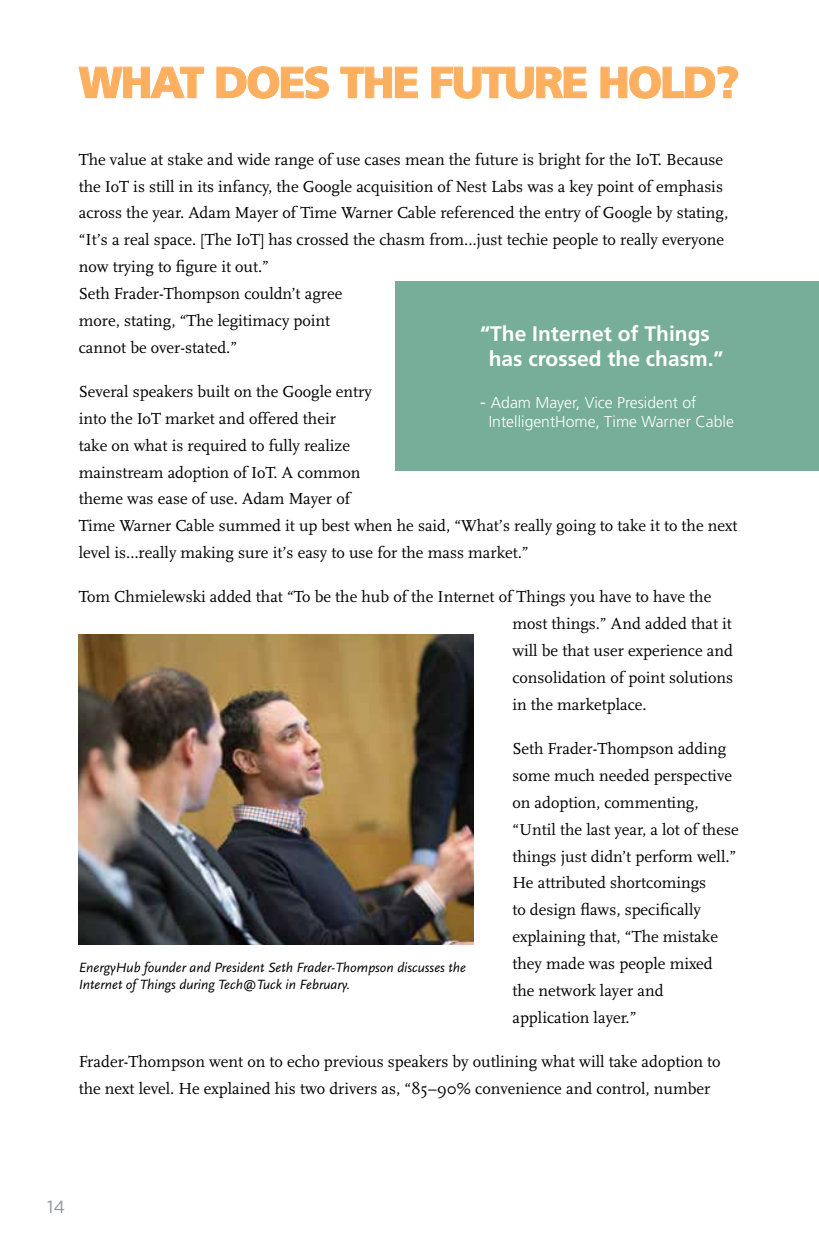
<style>
.page{position:relative;width:819px;height:1260px;background:#fff}
.page>*{position:absolute;margin:0;border:0;box-sizing:border-box;transform-origin:0 0}
.t1{font:900 43.75px "Frutiger";letter-spacing:-.04em;color:#fbaf5f}
.t2{font:700 21px/25.2px "Frutiger";color:#fff}
.t3{font:17.5px "Gotham";color:#939598}
.t4{font:16.62px/26.8px "Scala";color:#000}
.t5{font:300 15.75px/19.2px "Frutiger";color:#fff}
.t6{font:italic 14px/16.8px "Scala Sans OT";color:#000}
.s1{font-size:17.5px}
</style>
<div class="page">
<svg style="left:78px;top:66px;width:127px;height:33px"></svg>
<svg style="left:216px;top:66px;width:113px;height:33px"></svg>
<svg style="left:340px;top:66px;width:78px;height:33px"></svg>
<svg style="left:431px;top:66px;width:156px;height:33px"></svg>
<svg style="left:600px;top:66px;width:139px;height:33px"></svg>
<img style="left:79px;top:635px;width:394px;height:310px">
<div style="left:396px;top:282px;width:423px;height:189px;background:#76ae99"></div>
<h1 class="t1" style="left:79px;top:56px;width:662px">WHAT DOES THE FUTURE HOLD?</h1>
<p class="t4" style="left:79px;top:146px;width:651px">The value at stake and wide range of use cases mean the future is bright for the IoT. Because the IoT is still in its infancy, the Google acquisition of Nest Labs was a key point of emphasis across the year. Adam Mayer of Time Warner Cable referenced the entry of Google by stating, “It’s a real space. [The IoT] has crossed the chasm from…just techie people to really everyone now trying to figure it out.”<br>Seth Frader-Thompson couldn’t agree<br>more, stating, “The legitimacy point<br>cannot be over-stated.”</p>
<p class="t4" style="left:79px;top:379px;width:660px">Several speakers built on the Google entry<br>into the IoT market and offered their<br>take on what is required to fully realize<br>mainstream adoption of IoT. A common<br>theme was ease of use. Adam Mayer of<br>Time Warner Cable summed it up best when he said, “What’s really going to take it to the next level is…really making sure it’s easy to use for the mass market.”</p>
<p class="t4" style="left:512px;top:584px;width:222px;text-indent:-434px">Tom Chmielewski added that “To be the hub of the Internet of Things you have to have the most things.” And added that it will be that user experience and consolidation of point solutions in the marketplace.</p>
<p class="t4" style="left:512px;top:736px;width:228px">Seth Frader-Thompson adding some much needed perspective on adoption, commenting, “Until the last year, a lot of these things just didn’t perform well.”<br>He attributed shortcomings<br>to design flaws, specifically explaining that, “The mistake they made was people mixed the network layer and application layer.”</p>
<p class="t4" style="left:79px;top:1049px;width:643px">Frader-Thompson went on to echo previous speakers by outlining what will take adoption to the next level. He explained his two drivers as, “85–90% convenience and control, number</p>
<p class="t2" style="left:489px;top:321px;width:236px;text-indent:-9px">“The Internet of Things has crossed the chasm.”</p>
<p class="t5" style="left:489px;top:393px;width:247px;text-indent:-9px"><span class="s1">-</span> Adam Mayer, Vice President of<br>IntelligentHome, Time Warner Cable</p>
<p class="t6" style="left:79px;top:959px;width:389px">EnergyHub founder and President Seth Frader-Thompson discusses the<br>Internet of Things during Tech@Tuck in February.</p>
<p class="t3" style="left:47px;top:1196px;width:20px">14</p>
</div>
